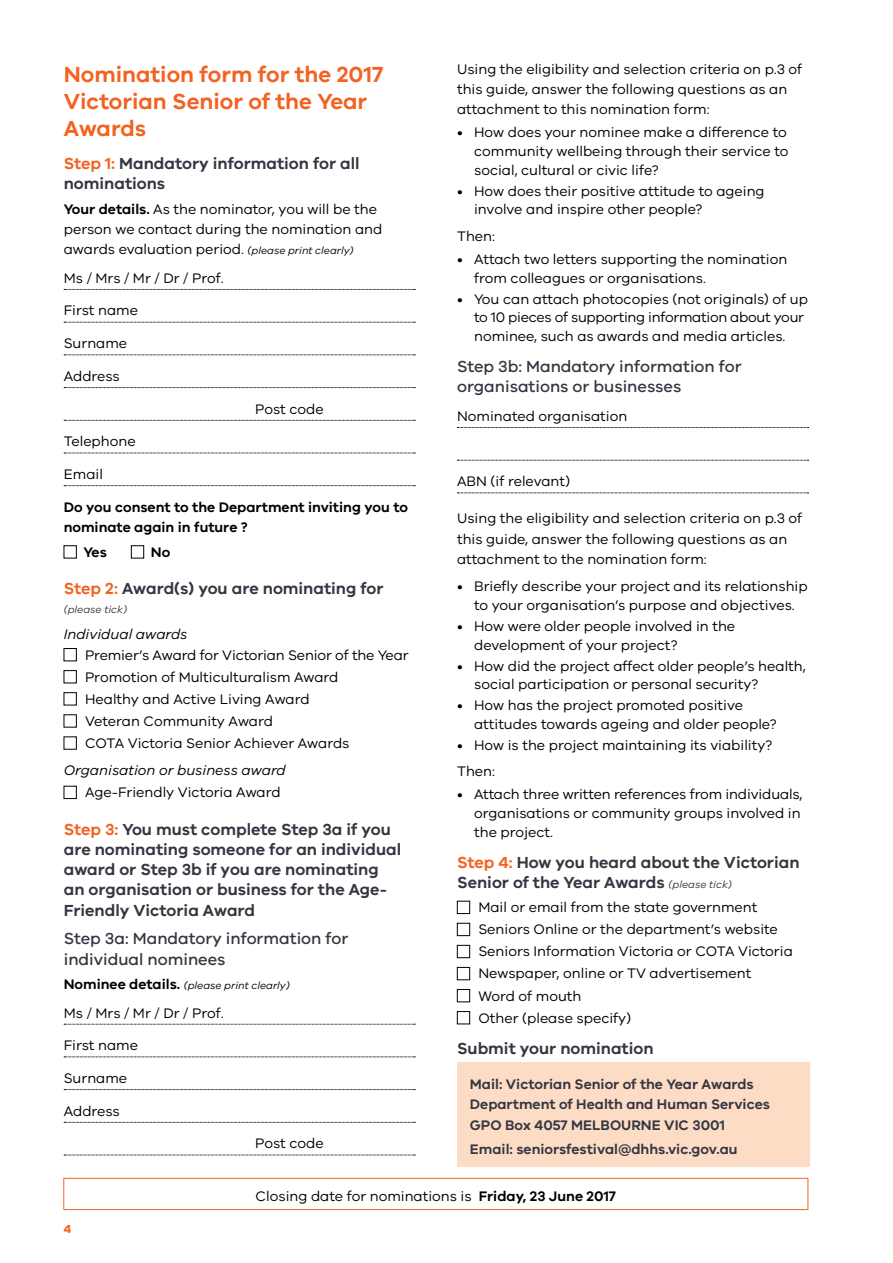
<style>
.page{position:relative;width:893px;height:1263px;background:#fff}
.page>*{position:absolute;margin:0;border:0;box-sizing:border-box;transform-origin:0 0}
.t1{font:600 22.5px/27px "VIC";color:#f26322}
.t2{font:600 16.5px/20.2px "VIC";color:#343741}
.t3{font:500 16.5px/20.2px "VIC";color:#343741}
.t4{font:14.25px/18.8px "VIC";color:#000}
.t5{font:600 14.25px/20.2px "VIC";color:#343741}
.t6{font:600 14.25px/20.2px "VIC";color:#000}
.t7{font:italic 14.25px "VIC";color:#000}
.t8{font:700 12px "VIC";color:#f26322}
.t9{font:italic 10.5px "VIC";color:#000}
.t10{font:italic 10.5px "VIC";color:#343741}
.s1{color:#f26322}
.s2{font-weight:600}
.s3{font-style:italic;font-size:10.5px}
.s4{font-weight:600;font-style:normal;font-size:14.25px}
.s5{font-weight:400;font-style:italic;font-size:10.5px}
</style>
<div class="page">
<svg style="left:64px;top:289px;width:351px;height:1px"></svg>
<svg style="left:64px;top:322px;width:351px;height:1px"></svg>
<svg style="left:64px;top:355px;width:351px;height:1px"></svg>
<svg style="left:64px;top:387px;width:351px;height:1px"></svg>
<svg style="left:64px;top:420px;width:351px;height:1px"></svg>
<svg style="left:64px;top:453px;width:351px;height:1px"></svg>
<svg style="left:64px;top:485px;width:351px;height:1px"></svg>
<svg style="left:64px;top:1024px;width:351px;height:1px"></svg>
<svg style="left:64px;top:1056px;width:351px;height:1px"></svg>
<svg style="left:64px;top:1089px;width:351px;height:1px"></svg>
<svg style="left:64px;top:1122px;width:351px;height:1px"></svg>
<svg style="left:64px;top:1155px;width:351px;height:1px"></svg>
<div style="left:64px;top:545px;width:13px;height:13px;border:1px solid #000"></div>
<div style="left:131px;top:545px;width:13px;height:13px;border:1px solid #000"></div>
<div style="left:64px;top:648px;width:13px;height:13px;border:1px solid #000"></div>
<div style="left:64px;top:670px;width:13px;height:13px;border:1px solid #000"></div>
<div style="left:64px;top:692px;width:13px;height:13px;border:1px solid #000"></div>
<div style="left:64px;top:737px;width:13px;height:12px;border:1px solid #000"></div>
<div style="left:64px;top:786px;width:13px;height:13px;border:1px solid #000"></div>
<svg style="left:457px;top:427px;width:352px;height:1px"></svg>
<svg style="left:457px;top:460px;width:352px;height:1px"></svg>
<svg style="left:457px;top:493px;width:352px;height:1px"></svg>
<div style="left:457px;top:901px;width:13px;height:13px;border:1px solid #000"></div>
<div style="left:457px;top:923px;width:13px;height:13px;border:1px solid #000"></div>
<div style="left:457px;top:945px;width:13px;height:13px;border:1px solid #000"></div>
<div style="left:457px;top:967px;width:13px;height:13px;border:1px solid #000"></div>
<div style="left:457px;top:989px;width:13px;height:13px;border:1px solid #000"></div>
<div style="left:457px;top:1011px;width:13px;height:13px;border:1px solid #000"></div>
<div style="left:457px;top:1062px;width:353px;height:105px;background:#fddcc6"></div>
<hr style="left:63px;top:1178px;width:745px;height:1px;background:#f26322">
<hr style="left:63px;top:1179px;width:1px;height:30px;background:#f26322">
<hr style="left:807px;top:1179px;width:1px;height:30px;background:#f26322">
<hr style="left:63px;top:1209px;width:745px;height:1px;background:#f26322">
<p class="t4" style="left:457px;top:58px;width:347px;line-height:20.2px">Using the eligibility and selection criteria on p.3 of this guide, answer the following questions as an attachment to this nomination form:</p>
<p class="t4" style="left:474px;top:123px;width:316px;text-indent:-17px">• How does your nominee make a difference to community wellbeing through their service to social, cultural or civic life?</p>
<p class="t4" style="left:474px;top:181px;width:292px;text-indent:-17px">• How does their positive attitude to ageing involve and inspire other people?</p>
<p class="t4" style="left:457px;top:226px;width:39px">Then:</p>
<p class="t4" style="left:474px;top:249px;width:315px;text-indent:-17px">• Attach two letters supporting the nomination from colleagues or organisations.</p>
<p class="t4" style="left:474px;top:289px;width:335px;text-indent:-17px">• You can attach photocopies (not originals) of up to 10 pieces of supporting information about your nominee, such as awards and media articles.</p>
<p class="t3" style="left:457px;top:356px;width:286px">Step 3b: Mandatory information for organisations or businesses</p>
<p class="t4" style="left:457px;top:406px;width:172px">Nominated organisation</p>
<h1 class="t1" style="left:64px;top:60px;width:321px">Nomination form for the 2017<br>Victorian Senior of the Year<br>Awards</h1>
<p class="t2" style="left:64px;top:153px;width:297px"><span class="s1">Step 1:</span> Mandatory information for all nominations</p>
<p class="t4" style="left:64px;top:198px;width:320px;line-height:20.2px"><span class="s2">Your details.</span> As the nominator, you will be the person we contact during the nomination and awards evaluation period. <span class="s3">(please print clearly)</span></p>
<p class="t4" style="left:64px;top:268px;width:161px">Ms / Mrs / Mr / Dr / Prof.</p>
<p class="t4" style="left:64px;top:301px;width:76px">First name</p>
<p class="t4" style="left:64px;top:334px;width:65px">Surname</p>
<p class="t4" style="left:64px;top:366px;width:58px">Address</p>
<p class="t4" style="left:255px;top:399px;width:70px">Post code</p>
<p class="t4" style="left:64px;top:432px;width:73px">Telephone</p>
<p class="t4" style="left:64px;top:464px;width:41px">Email</p>
<p class="t6" style="left:64px;top:497px;width:346px">Do you consent to the Department inviting you to nominate again in future ?</p>
<p class="t6" style="left:83px;top:541px;width:25px">Yes</p>
<p class="t6" style="left:151px;top:541px;width:21px">No</p>
<p class="t2" style="left:64px;top:578px;width:321px"><span class="s1">Step 2:</span> Award(s) you are nominating for</p>
<p class="t10" style="left:64px;top:603px;width:65px">(please tick)</p>
<p class="t7" style="left:64px;top:626px;width:125px">Individual awards</p>
<p class="t4" style="left:85px;top:643px;width:325px;line-height:22px">Premier’s Award for Victorian Senior of the Year Promotion of Multiculturalism Award<br>Healthy and Active Living Award<br>Veteran Community Award<br>COTA Victoria Senior Achiever Awards</p>
<p class="t7" style="left:64px;top:762px;width:224px">Organisation or business award</p>
<p class="t4" style="left:85px;top:783px;width:197px">Age-Friendly Victoria Award</p>
<p class="t2" style="left:64px;top:818px;width:339px"><span class="s1">Step 3:</span> You must complete Step 3a if you are nominating someone for an individual award or Step 3b if you are nominating an organisation or business for the Age-Friendly Victoria Award</p>
<p class="t3" style="left:64px;top:928px;width:286px">Step 3a: Mandatory information for individual nominees</p>
<p class="t9" style="left:64px;top:979px;width:227px"><span class="s4">Nominee details.</span> (please print clearly)</p>
<p class="t4" style="left:64px;top:1003px;width:161px">Ms / Mrs / Mr / Dr / Prof.</p>
<p class="t4" style="left:64px;top:1035px;width:76px">First name</p>
<p class="t4" style="left:64px;top:1068px;width:65px">Surname</p>
<p class="t4" style="left:64px;top:1101px;width:58px">Address</p>
<p class="t4" style="left:255px;top:1134px;width:70px">Post code</p>
<p class="t4" style="left:457px;top:472px;width:114px">ABN (if relevant)</p>
<p class="t4" style="left:457px;top:508px;width:347px;line-height:20.2px">Using the eligibility and selection criteria on p.3 of this guide, answer the following questions as an attachment to the nomination form:</p>
<p class="t4" style="left:457px;top:577px;width:352px;text-align:center">• Briefly describe your project and its relationship to your organisation’s purpose and objectives.</p>
<p class="t4" style="left:474px;top:616px;width:263px;text-indent:-17px">• How were older people involved in the development of your project?</p>
<p class="t4" style="left:474px;top:656px;width:333px;text-indent:-17px">• How did the project affect older people’s health, social participation or personal security?</p>
<p class="t4" style="left:474px;top:695px;width:304px;text-indent:-17px">• How has the project promoted positive attitudes towards ageing and older people?</p>
<p class="t4" style="left:457px;top:731px;width:317px;line-height:26.7px">• How is the project maintaining its viability?<br>Then:</p>
<p class="t4" style="left:474px;top:785px;width:330px;text-indent:-17px">• Attach three written references from individuals, organisations or community groups involved in the project.</p>
<p class="t2" style="left:457px;top:852px;width:344px"><span class="s1">Step 4:</span> How you heard about the Victorian<br>Senior of the Year Awards <span class="s5">(please tick)</span></p>
<p class="t4" style="left:478px;top:896px;width:316px;line-height:22px">Mail or email from the state government Seniors Online or the department’s website Seniors Information Victoria or COTA Victoria Newspaper, online or TV advertisement<br>Word of mouth<br>Other (please specify)</p>
<p class="t2" style="left:457px;top:1037px;width:198px">Submit your nomination</p>
<p class="t5" style="left:470px;top:1074px;width:302px">Mail: Victorian Senior of the Year Awards<br>Department of Health and Human Services<br>GPO Box 4057 MELBOURNE VIC 3001</p>
<p class="t5" style="left:470px;top:1139px;width:269px">Email: seniorsfestival@dhhs.vic.gov.au</p>
<p class="t4" style="left:256px;top:1186px;width:362px">Closing date for nominations is <span class="s2">Friday, 23 June 2017</span></p>
<p class="t8" style="left:64px;top:1222px;width:9px">4</p>
</div>
